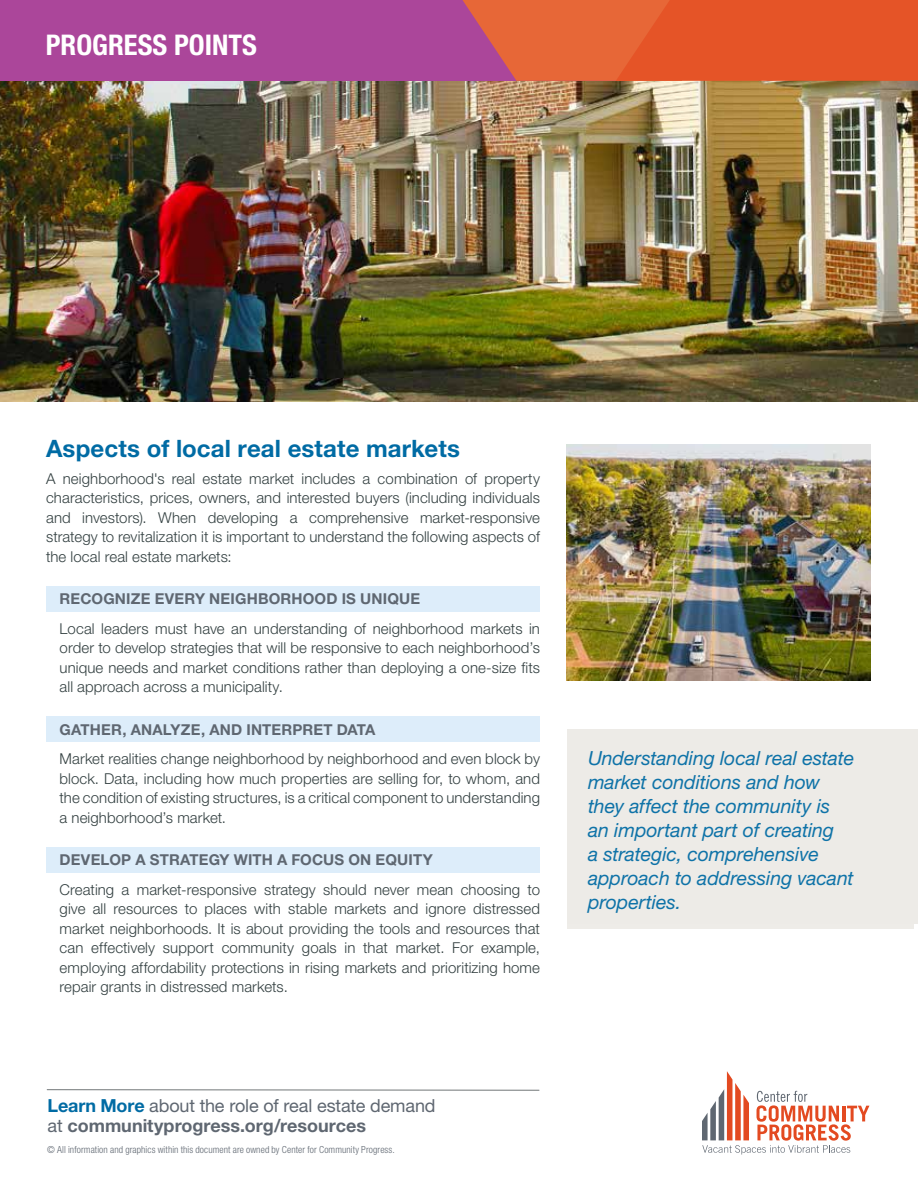
<style>
.page{position:relative;width:918px;height:1188px;background:#fff}
.page>*{position:absolute;margin:0;border:0;box-sizing:border-box;transform-origin:0 0}
.t1{font:700 condensed 28.5px "Helvetica Neue LT Std";color:#fff}
.t2{font:700 24px "Helvetica Neue LT Std";letter-spacing:.005em;color:#006ba4}
.t3{font:italic 19.5px/24px "Helvetica Neue LT Std";letter-spacing:-.005em;color:#006ba4}
.t4{font:18px/19.5px "Helvetica Neue LT Std";letter-spacing:-.01em;color:#5f6771}
.t5{font:300 15px/19.5px "Helvetica Neue LT Std";letter-spacing:.005em;color:#334041;text-align:justify}
.t6{font:700 15px "Helvetica Neue LT Std";letter-spacing:.01em;color:#5f6771}
.t7{font:300 condensed 9.75px "Helvetica Neue LT Std";letter-spacing:.01em;color:#5f6771}
.s1{font-weight:700;color:#006ba4}
.s2{font-weight:700}
</style>
<div class="page">
<svg style="left:46px;top:1089px;width:494px;height:2px"></svg>
<svg style="left:702px;top:1071px;width:167px;height:84px"></svg>
<img style="left:0;top:81px;width:918px;height:321px">
<div style="left:46px;top:586px;width:494px;height:26px;background:#ddedfa"></div>
<div style="left:46px;top:717px;width:494px;height:25px;background:#ddedfa"></div>
<div style="left:46px;top:847px;width:494px;height:26px;background:#ddedfa"></div>
<div style="left:567px;top:729px;width:351px;height:195px;background:#edebe7"></div>
<div style="left:568px;top:734px;width:346px;height:194px;background:#edebe7"></div>
<img style="left:567px;top:444px;width:304px;height:237px">
<div style="left:0;top:0;width:624px;height:81px;background:#ab469a"></div>
<svg style="left:462px;top:0;width:456px;height:81px;background:#e15933"></svg>
<h1 class="t1" style="left:46px;top:28px;width:213px">PROGRESS POINTS</h1>
<h2 class="t2" style="left:46px;top:434px;width:415px">Aspects of local real estate markets</h2>
<p class="t5" style="left:46px;top:468px;width:495px">A neighborhood's real estate market includes a combination of property characteristics, prices, owners, and interested buyers (including individuals and investors). When developing a comprehensive market-responsive strategy to revitalization it is important to understand the following aspects of the local real estate markets:</p>
<p class="t6" style="left:60px;top:590px;width:362px">RECOGNIZE EVERY NEIGHBORHOOD IS UNIQUE</p>
<p class="t5" style="left:60px;top:618px;width:482px">Local leaders must have an understanding of neighborhood markets in order to develop strategies that will be responsive to each neighborhood’s unique needs and market conditions rather than deploying a one-size fits all approach across a municipality.</p>
<p class="t6" style="left:60px;top:720px;width:317px">GATHER, ANALYZE, AND INTERPRET DATA</p>
<p class="t5" style="left:60px;top:749px;width:482px">Market realities change neighborhood by neighborhood and even block by block. Data, including how much properties are selling for, to whom, and the condition of existing structures, is a critical component to understanding a neighborhood’s market.</p>
<p class="t6" style="left:60px;top:851px;width:375px">DEVELOP A STRATEGY WITH A FOCUS ON EQUITY</p>
<p class="t5" style="left:60px;top:879px;width:482px">Creating a market-responsive strategy should never mean choosing to give all resources to places with stable markets and ignore distressed market neighborhoods. It is about providing the tools and resources that can effectively support community goals in that market. For example, employing affordability protections in rising markets and prioritizing home repair grants in distressed markets.</p>
<p class="t4" style="left:48px;top:1096px;width:389px"><span class="s1">Learn More</span> about the role of real estate demand at <span class="s2">communityprogress.org/resources</span></p>
<p class="t7" style="left:47px;top:1144px;width:349px">© All information and graphics within this document are owned by Center for Community Progress.</p>
<h3 class="t3" style="left:588px;top:746px;width:268px">Understanding local real estate market conditions and how they affect the community is an important part of creating<br>a strategic, comprehensive approach to addressing vacant properties.</h3>
</div>
